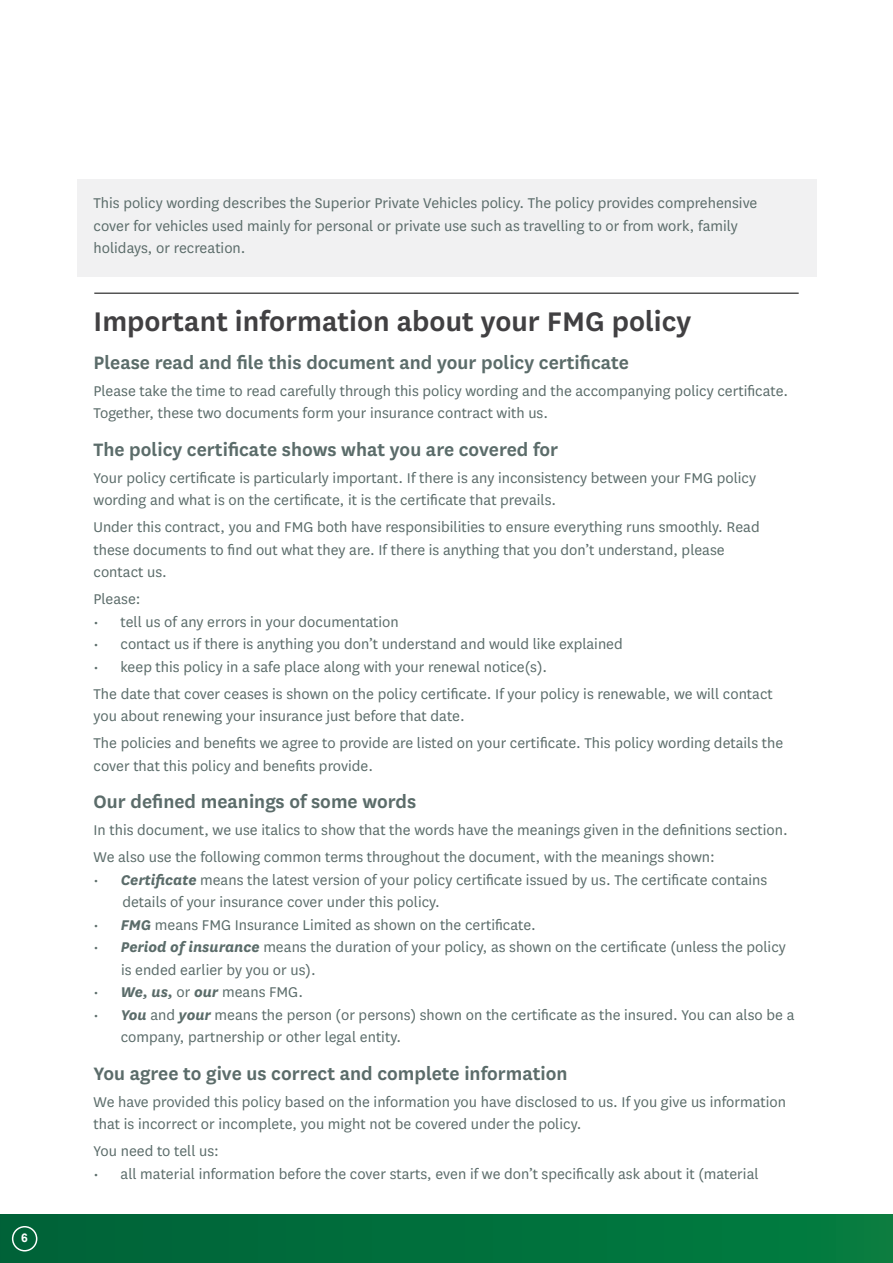
<style>
.page{position:relative;width:893px;height:1263px;background:#fff}
.page>*{position:absolute;margin:0;border:0;box-sizing:border-box;transform-origin:0 0}
.t1{font:600 31.5px "National";color:#414042}
.t2{font:600 21px "National";color:#5b6c6a}
.t3{font:16.5px/22.5px "National";color:#5b6c6a}
.t4{font:700 12px "Arial";color:#fff}
.s1{font-weight:700;font-style:italic}
</style>
<div class="page">
<div style="left:0;top:1214px;width:893px;height:49px;background:linear-gradient(to right,#01633a,#027d3f)"></div>
<div style="left:12px;top:1226px;width:25px;height:25px;border:1px solid #fff;border-radius:50%"></div>
<div style="left:77px;top:179px;width:739px;height:97px;background:#f1f1f2"></div>
<hr style="left:94px;top:293px;width:705px;height:1px;background:#000">
<p class="t4" style="left:21px;top:1230px;width:8px">6</p>
<p class="t3" style="left:94px;top:191px;width:665px">This policy wording describes the Superior Private Vehicles policy. The policy provides comprehensive cover for vehicles used mainly for personal or private use such as travelling to or from work, family holidays, or recreation.</p>
<h1 class="t1" style="left:94px;top:300px;width:599px">Important information about your FMG policy</h1>
<p class="t2" style="left:94px;top:348px;width:537px">Please read and file this document and your policy certificate</p>
<p class="t3" style="left:94px;top:378px;width:696px">Please take the time to read carefully through this policy wording and the accompanying policy certificate.<br>Together, these two documents form your insurance contract with us.</p>
<p class="t2" style="left:94px;top:435px;width:466px">The policy certificate shows what you are covered for</p>
<p class="t3" style="left:94px;top:465px;width:664px">Your policy certificate is particularly important. If there is any inconsistency between your FMG policy wording and what is on the certificate, it is the certificate that prevails.</p>
<p class="t3" style="left:94px;top:515px;width:668px">Under this contract, you and FMG both have responsibilities to ensure everything runs smoothly. Read these documents to find out what they are. If there is anything that you don’t understand, please contact us.</p>
<p class="t3" style="left:94px;top:587px;width:49px">Please:</p>
<p class="t3" style="left:94px;top:609px;width:307px">• tell us of any errors in your documentation</p>
<p class="t3" style="left:94px;top:632px;width:531px">• contact us if there is anything you don’t understand and would like explained</p>
<p class="t3" style="left:94px;top:652px;width:681px;line-height:27px">• keep this policy in a safe place along with your renewal notice(s).<br>The date that cover ceases is shown on the policy certificate. If your policy is renewable, we will contact</p>
<p class="t3" style="left:94px;top:702px;width:691px;line-height:27px">you about renewing your insurance just before that date.<br>The policies and benefits we agree to provide are listed on your certificate. This policy wording details the</p>
<p class="t3" style="left:94px;top:754px;width:281px">cover that this policy and benefits provide.</p>
<p class="t2" style="left:94px;top:787px;width:324px">Our defined meanings of some words</p>
<p class="t3" style="left:94px;top:816px;width:696px;line-height:27px">In this document, we use italics to show that the words have the meanings given in the definitions section.<br>We also use the following common terms throughout the document, with the meanings shown:</p>
<p class="t3" style="left:122px;top:867px;width:646px;text-indent:-29px">• <span class="s1">Certificate</span> means the latest version of your policy certificate issued by us. The certificate contains details of your insurance cover under this policy.</p>
<p class="t3" style="left:94px;top:912px;width:444px">• <span class="s1">FMG</span> means FMG Insurance Limited as shown on the certificate.</p>
<p class="t3" style="left:121px;top:935px;width:666px;text-indent:-28px">• <span class="s1">Period of insurance</span> means the duration of your policy, as shown on the certificate (unless the policy is ended earlier by you or us).</p>
<p class="t3" style="left:94px;top:980px;width:211px">• <span class="s1">We, us,</span> or <span class="s1">our</span> means FMG.</p>
<p class="t3" style="left:121px;top:1003px;width:675px;text-indent:-27px">• <span class="s1">You</span> and <span class="s1">your</span> means the person (or persons) shown on the certificate as the insured. You can also be a company, partnership or other legal entity.</p>
<p class="t2" style="left:94px;top:1059px;width:476px">You agree to give us correct and complete information</p>
<p class="t3" style="left:94px;top:1089px;width:694px">We have provided this policy based on the information you have disclosed to us. If you give us information that is incorrect or incomplete, you might not be covered under the policy.</p>
<p class="t3" style="left:94px;top:1139px;width:127px">You need to tell us:</p>
<p class="t3" style="left:94px;top:1161px;width:667px">• all material information before the cover starts, even if we don’t specifically ask about it (material</p>
</div>
